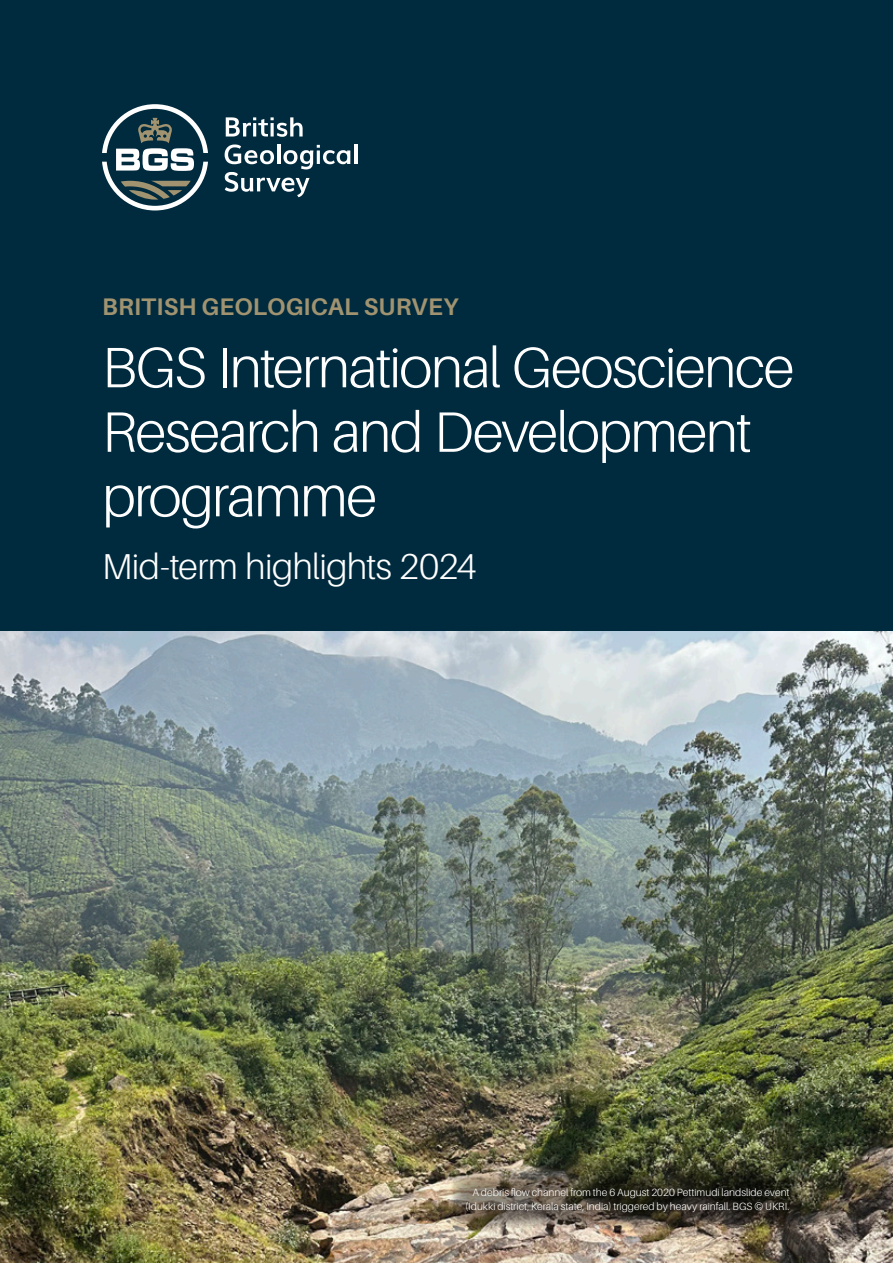
<style>
.page{position:relative;width:893px;height:1263px;background:#002b3e}
.page>*{position:absolute;margin:0;border:0;box-sizing:border-box;transform-origin:0 0}
.H1_-_Cover_Title_-_White{font:300 57px/64.5px "Aileron";letter-spacing:-.03em;color:#fff}
.H1_-_Cover_Title_-_White-2{font:300 36px "Aileron";letter-spacing:-.02em;color:#fff}
.H2_Secondary_Heading_-_UPPERCASE_-_Stone{font:700 24px "Aileron";letter-spacing:.01em;color:#a19370}
.Body_text_-_White{font:300 10.5px/13.5px "Aileron";color:#fff;text-align:right}
</style>
<div class="page">
<svg style="left:226px;top:117px;width:77px;height:20px"></svg>
<hr style="left:354px;top:145px;width:3px;height:19px;background:#fff">
<svg style="left:225px;top:144px;width:125px;height:53px"></svg>
<svg style="left:102px;top:104px;width:106px;height:106px"></svg>
<img style="left:0;top:631px;width:893px;height:632px">
<svg style="left:452px;top:1174px;width:355px;height:54px;background:#4b4538"></svg>
<p class="H2_Secondary_Heading_-_UPPERCASE_-_Stone" style="left:102px;top:293px;width:358px">BRITISH GEOLOGICAL SURVEY</p>
<p class="H1_-_Cover_Title_-_White" style="left:102px;top:336px;width:694px">BGS International Geoscience<br>Research and Development programme</p>
<p class="H1_-_Cover_Title_-_White-2" style="left:102px;top:547px;width:376px">Mid-term highlights 2024</p>
<p class="Body_text_-_White" style="left:465px;top:1186px;width:326px">A debris flow channel from the 6 August 2020 Pettimudi landslide event (Idukki district, Kerala state, India) triggered by heavy rainfall. BGS © UKRI.</p>
</div>
